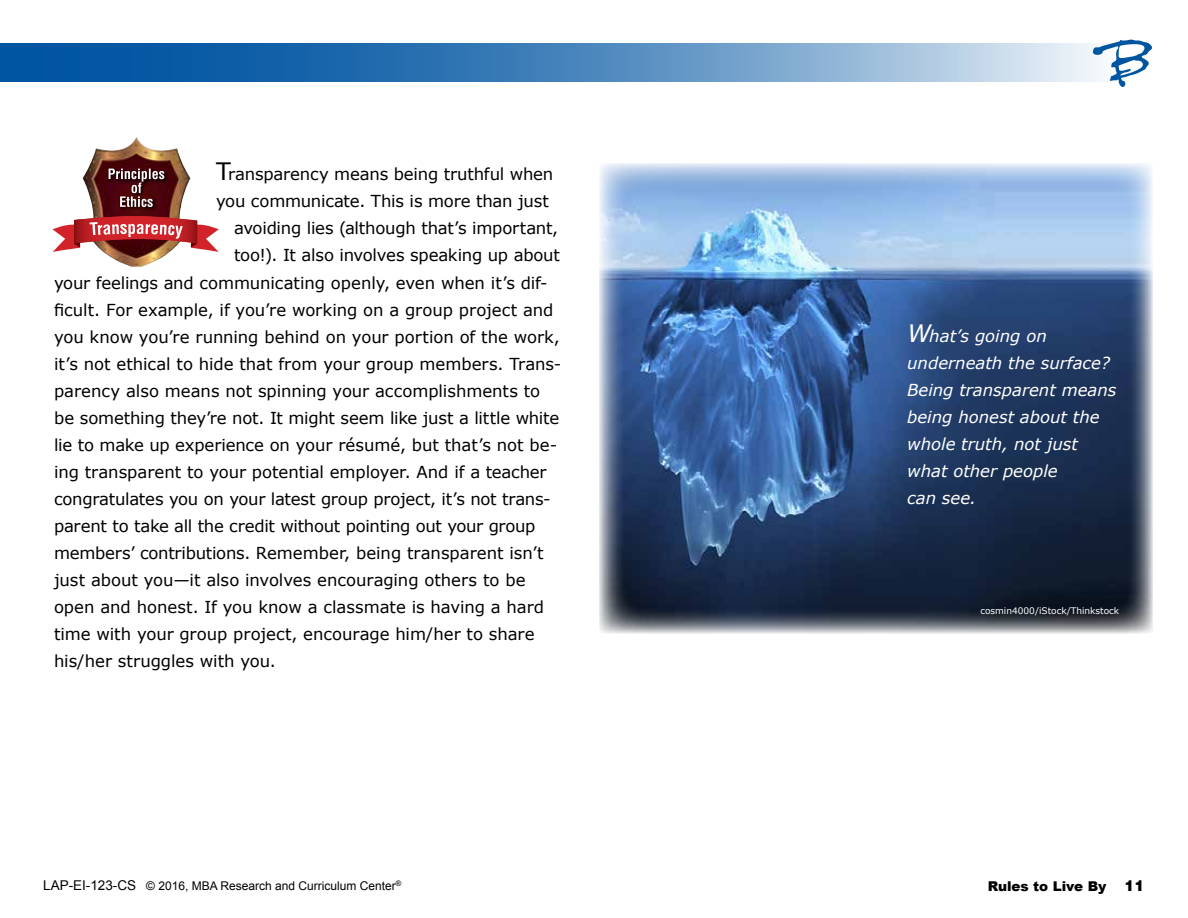
<style>
.page{position:relative;width:1188px;height:918px;background:#fff}
.page>*{position:absolute;margin:0;border:0;box-sizing:border-box;transform-origin:0 0}
.t1{font:16.5px "Verdana";letter-spacing:-.01em;color:#000}
.t2{font:italic 16.5px/27px "Verdana";color:#fff}
.t3{font:900 13.5px "Arial";color:#000}
.t4{font:12px "Arial";color:#000}
.t5{font:9px "Verdana";color:#fff}
.s1{font-size:24px}
.s2{font-size:13.5px}
.s3{font-family:"Helvetica LT";font-size:15px}
</style>
<div class="page">
<img style="left:599px;top:163px;width:554px;height:470px">
<svg style="left:0;top:44px;width:1093px;height:37px;background:#538cc0"></svg>
<svg style="left:1093px;top:40px;width:59px;height:47px"></svg>
<img style="left:83px;top:137px;width:108px;height:130px">
<svg style="left:119px;top:207px;width:38px;height:5px"></svg>
<svg style="left:108px;top:168px;width:61px;height:18px"></svg>
<svg style="left:109px;top:169px;width:55px;height:38px;background:#693a40"></svg>
<svg style="left:52px;top:216px;width:167px;height:36px"></svg>
<p class="t1" style="left:216px;top:164px;width:339px"><span class="s1">T</span>ransparency means being truthful when</p>
<p class="t1" style="left:216px;top:191px;width:334px">you communicate. This is more than just</p>
<p class="t1" style="left:234px;top:218px;width:326px">avoiding lies (although that’s important,</p>
<p class="t1" style="left:234px;top:245px;width:328px">too!). It also involves speaking up about</p>
<p class="t1" style="left:54px;top:272px;width:495px">your feelings and communicating openly, even when it’s dif-</p>
<p class="t1" style="left:54px;top:299px;width:501px">ficult. For example, if you’re working on a group project and</p>
<p class="t1" style="left:54px;top:326px;width:507px">you know you’re running behind on your portion of the work,</p>
<p class="t1" style="left:54px;top:353px;width:509px">it’s not ethical to hide that from your group members. Trans-</p>
<p class="t1" style="left:54px;top:380px;width:488px">parency also means not spinning your accomplishments to</p>
<p class="t1" style="left:54px;top:407px;width:507px">be something they’re not. It might seem like just a little white</p>
<p class="t1" style="left:54px;top:434px;width:505px">lie to make up experience on your résumé, but that’s not be-</p>
<p class="t1" style="left:54px;top:461px;width:494px">ing transparent to your potential employer. And if a teacher</p>
<p class="t1" style="left:54px;top:488px;width:498px">congratulates you on your latest group project, it’s not trans-</p>
<p class="t1" style="left:54px;top:515px;width:483px">parent to take all the credit without pointing out your group</p>
<p class="t1" style="left:54px;top:542px;width:491px">members’ contributions. Remember, being transparent isn’t</p>
<p class="t1" style="left:54px;top:569px;width:473px">just about you—it also involves encouraging others to be</p>
<p class="t1" style="left:54px;top:596px;width:492px">open and honest. If you know a classmate is having a hard</p>
<p class="t1" style="left:54px;top:623px;width:482px">time with your group project, encourage him/her to share</p>
<p class="t1" style="left:54px;top:650px;width:223px">his/her struggles with you.</p>
<p class="t2" style="left:907px;top:322px;width:211px"><span class="s1">W</span>hat’s going on underneath the surface?<br>Being transparent means being honest about the whole truth, not just what other people<br>can see.</p>
<p class="t5" style="left:980px;top:605px;width:140px">cosmin4000/iStock/Thinkstock</p>
<p class="t4" style="left:43px;top:878px;width:360px"><span class="s2">LAP-EI-123-CS</span> © 2016, MBA Research and Curriculum Center<sup>®</sup></p>
<p class="t3" style="left:988px;top:879px;width:158px">Rules to Live By <span class="s3">11</span></p>
</div>
